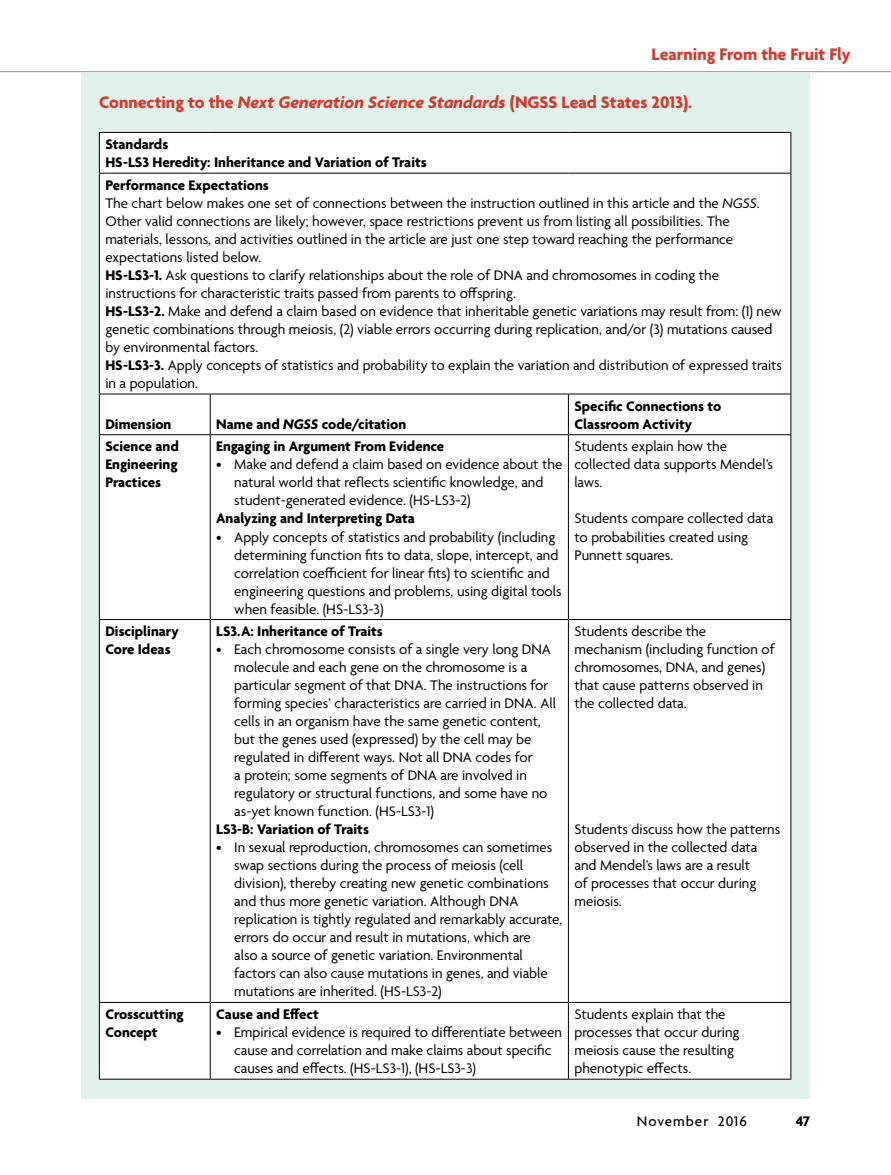
<style>
.page{position:relative;width:891px;height:1175px;background:#fff}
.page>*{position:absolute;margin:0;border:0;box-sizing:border-box;transform-origin:0 0}
.t1{font:700 18px "Agenda";color:#d13a2f}
.t2{font:15px/18px "Agenda";color:#000}
.t3{font:700 15px/18px "Agenda";color:#000}
.t4{font:500 15px "Agenda";letter-spacing:.065em;color:#000}
.s1{font-style:italic}
.s2{font-weight:700}
</style>
<div class="page">
<hr style="left:0;top:71px;width:891px;height:1px;background:#939598">
<div style="left:81px;top:72px;width:729px;height:1027px;background:#e0f1ec"></div>
<div style="left:100px;top:133px;width:690px;height:945px;background:#fff"></div>
<hr style="left:99px;top:132px;width:111px;height:1px;background:#000">
<hr style="left:99px;top:133px;width:1px;height:40px;background:#000">
<hr style="left:210px;top:132px;width:358px;height:1px;background:#000">
<hr style="left:568px;top:132px;width:223px;height:1px;background:#000">
<hr style="left:790px;top:133px;width:1px;height:40px;background:#000">
<hr style="left:99px;top:173px;width:111px;height:1px;background:#000">
<hr style="left:99px;top:173px;width:1px;height:220px;background:#000">
<hr style="left:210px;top:173px;width:358px;height:1px;background:#000">
<hr style="left:568px;top:173px;width:223px;height:1px;background:#000">
<hr style="left:790px;top:173px;width:1px;height:220px;background:#000">
<hr style="left:99px;top:393px;width:111px;height:1px;background:#000">
<hr style="left:99px;top:394px;width:1px;height:40px;background:#000">
<hr style="left:210px;top:393px;width:358px;height:1px;background:#000">
<hr style="left:210px;top:394px;width:1px;height:40px;background:#000">
<hr style="left:568px;top:393px;width:223px;height:1px;background:#000">
<hr style="left:568px;top:394px;width:1px;height:40px;background:#000">
<hr style="left:790px;top:394px;width:1px;height:40px;background:#000">
<hr style="left:99px;top:434px;width:111px;height:1px;background:#000">
<hr style="left:99px;top:435px;width:1px;height:184px;background:#000">
<hr style="left:210px;top:434px;width:358px;height:1px;background:#000">
<hr style="left:210px;top:435px;width:1px;height:184px;background:#000">
<hr style="left:568px;top:434px;width:223px;height:1px;background:#000">
<hr style="left:568px;top:435px;width:1px;height:184px;background:#000">
<hr style="left:790px;top:435px;width:1px;height:184px;background:#000">
<hr style="left:99px;top:619px;width:111px;height:1px;background:#000">
<hr style="left:99px;top:620px;width:1px;height:382px;background:#000">
<hr style="left:210px;top:619px;width:358px;height:1px;background:#000">
<hr style="left:210px;top:620px;width:1px;height:382px;background:#000">
<hr style="left:568px;top:619px;width:223px;height:1px;background:#000">
<hr style="left:568px;top:620px;width:1px;height:382px;background:#000">
<hr style="left:790px;top:620px;width:1px;height:382px;background:#000">
<hr style="left:99px;top:1002px;width:111px;height:1px;background:#000">
<hr style="left:99px;top:1002px;width:1px;height:76px;background:#000">
<hr style="left:210px;top:1002px;width:358px;height:1px;background:#000">
<hr style="left:210px;top:1002px;width:1px;height:76px;background:#000">
<hr style="left:568px;top:1002px;width:223px;height:1px;background:#000">
<hr style="left:568px;top:1002px;width:1px;height:76px;background:#000">
<hr style="left:790px;top:1002px;width:1px;height:76px;background:#000">
<hr style="left:99px;top:1078px;width:111px;height:1px;background:#000">
<hr style="left:210px;top:1078px;width:358px;height:1px;background:#000">
<hr style="left:568px;top:1078px;width:223px;height:1px;background:#000">
<p class="t1" style="left:652px;top:45px;width:200px">Learning From the Fruit Fly</p>
<p class="t1" style="left:99px;top:93px;width:595px">Connecting to the <span class="s1">Next Generation Science Standards</span> (NGSS Lead States 2013).</p>
<p class="t3" style="left:105px;top:136px;width:323px">Standards<br>HS-LS3 Heredity: Inheritance and Variation of Traits</p>
<p class="t2" style="left:105px;top:177px;width:678px"><span class="s2">Performance Expectations<br></span>The chart below makes one set of connections between the instruction outlined in this article and the <span class="s1">NGSS</span>.<br>Other valid connections are likely; however, space restrictions prevent us from listing all possibilities. The materials, lessons, and activities outlined in the article are just one step toward reaching the performance expectations listed below.<br><span class="s2">HS-LS3-1.</span> Ask questions to clarify relationships about the role of DNA and chromosomes in coding the instructions for characteristic traits passed from parents to offspring.<br><span class="s2">HS-LS3-2.</span> Make and defend a claim based on evidence that inheritable genetic variations may result from: (1) new genetic combinations through meiosis, (2) viable errors occurring during replication, and/or (3) mutations caused by environmental factors.<br><span class="s2">HS-LS3-3.</span> Apply concepts of statistics and probability to explain the variation and distribution of expressed traits in a population.</p>
<p class="t3" style="left:105px;top:416px;width:68px">Dimension</p>
<p class="t3" style="left:216px;top:416px;width:192px">Name and <span class="s1">NGSS</span> code/citation</p>
<p class="t3" style="left:574px;top:398px;width:148px">Specific Connections to<br>Classroom Activity</p>
<p class="t3" style="left:105px;top:438px;width:75px;text-align:justify">Science and Engineering Practices</p>
<p class="t3" style="left:216px;top:438px;width:230px">Engaging in Argument From Evidence</p>
<p class="t2" style="left:234px;top:456px;width:330px;text-indent:-18px">• Make and defend a claim based on evidence about the natural world that reflects scientific knowledge, and student-generated evidence. (HS-LS3-2)</p>
<p class="t3" style="left:216px;top:510px;width:200px">Analyzing and Interpreting Data</p>
<p class="t2" style="left:234px;top:528px;width:329px;text-indent:-18px">• Apply concepts of statistics and probability (including determining function fits to data, slope, intercept, and correlation coefficient for linear fits) to scientific and engineering questions and problems, using digital tools when feasible. (HS-LS3-3)</p>
<p class="t3" style="left:105px;top:623px;width:75px">Disciplinary<br>Core Ideas</p>
<p class="t3" style="left:216px;top:623px;width:168px">LS3.A: Inheritance of Traits</p>
<p class="t2" style="left:234px;top:641px;width:323px;text-indent:-18px">• Each chromosome consists of a single very long DNA molecule and each gene on the chromosome is a particular segment of that DNA. The instructions for forming species’ characteristics are carried in DNA. All cells in an organism have the same genetic content, but the genes used (expressed) by the cell may be regulated in different ways. Not all DNA codes for<br>a protein; some segments of DNA are involved in regulatory or structural functions, and some have no as-yet known function. (HS-LS3-1)</p>
<p class="t3" style="left:216px;top:821px;width:154px">LS3-B: Variation of Traits</p>
<p class="t2" style="left:234px;top:839px;width:330px;text-indent:-18px">• In sexual reproduction, chromosomes can sometimes swap sections during the process of meiosis (cell division), thereby creating new genetic combinations and thus more genetic variation. Although DNA replication is tightly regulated and remarkably accurate, errors do occur and result in mutations, which are<br>also a source of genetic variation. Environmental factors can also cause mutations in genes, and viable mutations are inherited. (HS-LS3-2)</p>
<p class="t3" style="left:105px;top:1006px;width:80px">Crosscutting<br>Concept</p>
<p class="t3" style="left:216px;top:1006px;width:104px">Cause and Effect</p>
<p class="t2" style="left:234px;top:1024px;width:329px;text-indent:-18px">• Empirical evidence is required to differentiate between cause and correlation and make claims about specific causes and effects. (HS-LS3-1), (HS-LS3-3)</p>
<p class="t2" style="left:574px;top:438px;width:200px">Students explain how the collected data supports Mendel’s laws.</p>
<p class="t2" style="left:574px;top:510px;width:200px">Students compare collected data to probabilities created using<br>Punnett squares.</p>
<p class="t2" style="left:574px;top:623px;width:202px">Students describe the mechanism (including function of chromosomes, DNA, and genes) that cause patterns observed in the collected data.</p>
<p class="t2" style="left:574px;top:821px;width:207px">Students discuss how the patterns observed in the collected data and Mendel’s laws are a result<br>of processes that occur during meiosis.</p>
<p class="t2" style="left:574px;top:1006px;width:167px">Students explain that the processes that occur during meiosis cause the resulting phenotypic effects.</p>
<p class="t4" style="left:637px;top:1113px;width:112px">November 2016</p>
<p class="t3" style="left:796px;top:1113px;width:16px">47</p>
</div>
